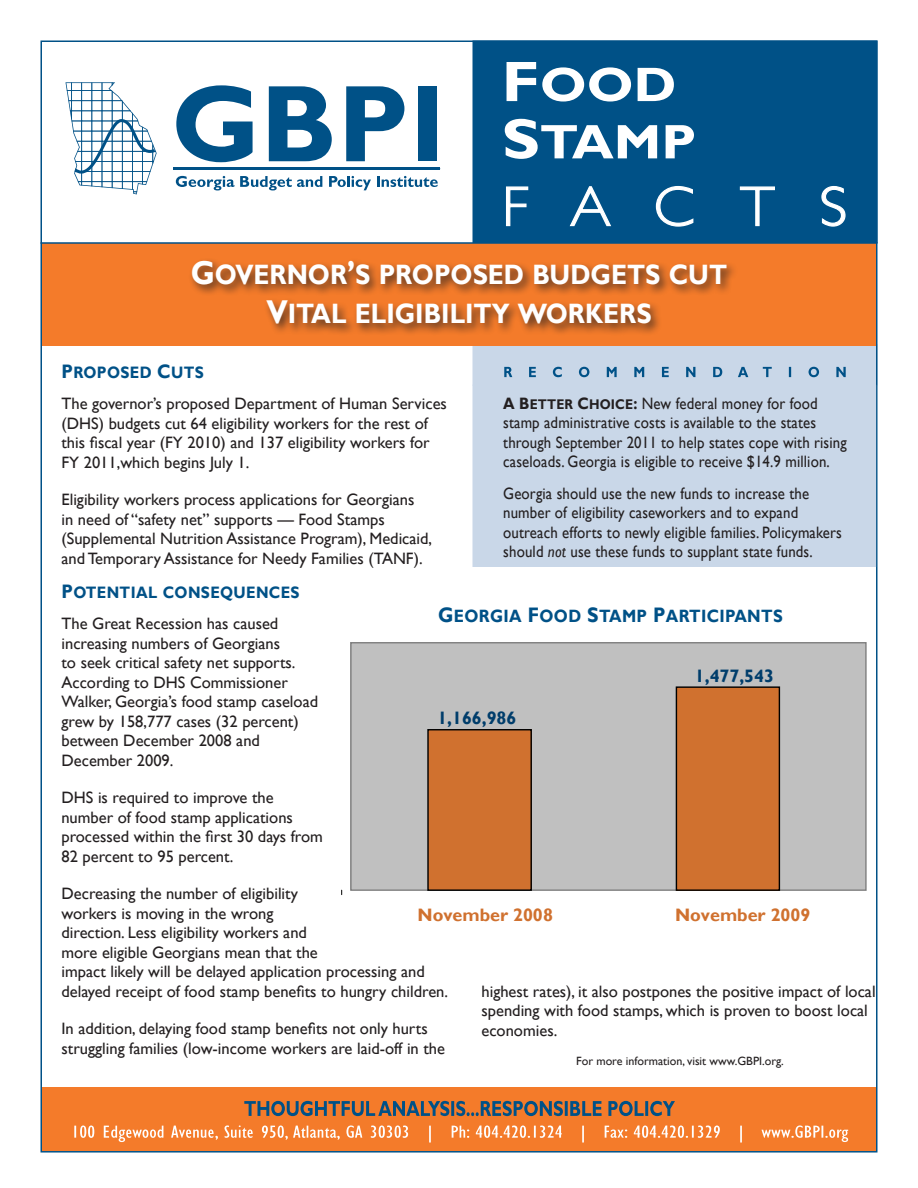
<style>
.page{position:relative;width:918px;height:1188px;background:#fff}
.page>*{position:absolute;margin:0;border:0;box-sizing:border-box;transform-origin:0 0}
.t1{font:48.75px/57.3px "Gill Sans MT Bold SC850";color:#fff;scale:1.1 1}
.Main_Headline{font:28.05px "Gill Sans MT Bold SC850";color:#fff;scale:.9 1}
.t2{font:700 18px "Gill Sans";color:#d0712f}
.t3{font:700 18px "Gill Sans";color:#003d6b}
.Chart_Headline{font:17.85px "Gill Sans MT Bold SC850";letter-spacing:.025em;color:#005187;scale:.9 1}
.Main_Subhead{font:16.65px "Gill Sans MT Bold SC850";letter-spacing:.025em;color:#005187;scale:.9 1}
.Main_Body_Text{font:16.5px/19.5px "Gill Sans";color:#231f20}
.Recommend_Body_Text{font:16.5px/19.5px "Gill Sans";letter-spacing:.01em;color:#231f20;scale:.9 1}
.Main_Body_Text-2{font:12px "Gill Sans";color:#231f20}
.s1{font-size:57.3px}
.s2{font-size:33px}
.s3{font-size:19.5px}
.s4{font-family:"Gill Sans MT Bold SC850"}
.s5{font-family:"Gill Sans MT Bold SC850";font-size:14.1px}
.s6{font-style:italic}
.s7{font-size:21px}
</style>
<div class="page">
<div style="left:472px;top:344px;width:406px;height:41px;background:#c9d7e8"></div>
<div style="left:41px;top:1087px;width:836px;height:63px;background:#f47b2a"></div>
<div style="left:41px;top:243px;width:836px;height:103px;background:#f47b2a"></div>
<svg style="left:176px;top:85px;width:77px;height:77px"></svg>
<svg style="left:269px;top:86px;width:63px;height:75px"></svg>
<svg style="left:346px;top:86px;width:58px;height:75px"></svg>
<div style="left:418px;top:86px;width:19px;height:75px;background:#005187"></div>
<svg style="left:176px;top:176px;width:146px;height:14px"></svg>
<svg style="left:329px;top:176px;width:42px;height:14px"></svg>
<svg style="left:377px;top:176px;width:61px;height:11px"></svg>
<hr style="left:173px;top:167px;width:267px;height:3px;background:#005187">
<svg style="left:65px;top:82px;width:92px;height:112px"></svg>
<hr style="left:40px;top:242px;width:838px;height:2px;background:#005187">
<div style="left:472px;top:40px;width:406px;height:203px;background:#005187;border:2px solid #005187"></div>
<svg style="left:506px;top:186px;width:23px;height:41px"></svg>
<svg style="left:569px;top:186px;width:42px;height:41px"></svg>
<svg style="left:655px;top:185px;width:39px;height:42px"></svg>
<svg style="left:739px;top:186px;width:36px;height:41px"></svg>
<svg style="left:821px;top:185px;width:25px;height:42px"></svg>
<svg style="left:244px;top:1101px;width:431px;height:15px"></svg>
<svg style="left:74px;top:1125px;width:774px;height:18px"></svg>
<svg style="left:504px;top:367px;width:342px;height:10px"></svg>
<div style="left:472px;top:385px;width:404px;height:182px;background:#c9d7e8"></div>
<div style="left:188px;top:257px;width:550px;height:79px;background:#231f20;opacity:.75"></div>
<div style="left:351px;top:643px;width:515px;height:247px;background:#c0c0c0"></div>
<div style="left:350px;top:642px;width:517px;height:249px;border:1px solid #808080"></div>
<div style="left:428px;top:730px;width:103px;height:160px;background:#d0712f"></div>
<div style="left:427px;top:729px;width:105px;height:162px;border:1px solid #000"></div>
<div style="left:676px;top:687px;width:103px;height:203px;background:#d0712f"></div>
<div style="left:676px;top:686px;width:104px;height:205px;border:1px solid #000"></div>
<p class="t1" style="left:502px;top:57px;width:178px"><span class="s1">F</span>OOD<br><span class="s1">S</span>TAMP</p>
<p class="Main_Headline" style="left:191px;top:257px;width:597px"><span class="s2">G</span>OVERNOR<span class="s2">’</span>S PROPOSED BUDGETS CUT</p>
<p class="Main_Headline" style="left:266px;top:297px;width:427px"><span class="s2">V</span>ITAL ELIGIBILITY WORKERS</p>
<p class="Main_Subhead" style="left:61px;top:362px;width:158px"><span class="s3">P</span>ROPOSED <span class="s3">C</span>UTS</p>
<p class="Main_Body_Text" style="left:61px;top:394px;width:387px">The governor’s proposed Department of Human Services (DHS) budgets cut 64 eligibility workers for the rest of this fiscal year (FY 2010) and 137 eligibility workers for FY 2011,which begins July 1.</p>
<p class="Main_Body_Text" style="left:61px;top:490px;width:372px">Eligibility workers process applications for Georgians<br>in need of “safety net” supports — Food Stamps (Supplemental Nutrition Assistance Program), Medicaid, and Temporary Assistance for Needy Families (TANF).</p>
<p class="Main_Subhead" style="left:61px;top:582px;width:265px"><span class="s3">P</span>OTENTIAL CONSEQUENCES</p>
<p class="Main_Body_Text" style="left:61px;top:614px;width:258px">The Great Recession has caused increasing numbers of Georgians<br>to seek critical safety net supports.<br>According to DHS Commissioner<br>Walker, Georgia’s food stamp caseload grew by 158,777 cases (32 percent) between December 2008 and<br>December 2009.</p>
<p class="Main_Body_Text" style="left:61px;top:788px;width:263px">DHS is required to improve the number of food stamp applications processed within the first 30 days from<br>82 percent to 95 percent.</p>
<p class="Main_Body_Text" style="left:61px;top:884px;width:388px">Decreasing the number of eligibility<br>workers is moving in the wrong<br>direction. Less eligibility workers and<br>more eligible Georgians mean that the<br>impact likely will be delayed application processing and delayed receipt of food stamp benefits to hungry children.</p>
<p class="Main_Body_Text" style="left:61px;top:1019px;width:385px">In addition, delaying food stamp benefits not only hurts struggling families (low-income workers are laid-off in the</p>
<p class="Recommend_Body_Text" style="left:503px;top:394px;width:383px"><span class="s4">A B</span><span class="s5">ETTER</span> <span class="s4">C</span><span class="s5">HOICE</span><span class="s4">:</span> New federal money for food stamp administrative costs is available to the states through September 2011 to help states cope with rising caseloads. Georgia is eligible to receive $14.9 million.</p>
<p class="Recommend_Body_Text" style="left:503px;top:484px;width:378px">Georgia should use the new funds to increase the number of eligibility caseworkers and to expand outreach efforts to newly eligible families. Policymakers should <span class="s6">not</span> use these funds to supplant state funds.</p>
<p class="Chart_Headline" style="left:438px;top:605px;width:383px"><span class="s7">G</span>EORGIA <span class="s7">F</span>OOD <span class="s7">S</span>TAMP <span class="s7">P</span>ARTICIPANTS</p>
<p class="t3" style="left:695px;top:665px;width:81px">1,477,543</p>
<p class="t3" style="left:437px;top:707px;width:81px">1,166,986</p>
<p class="t2" style="left:418px;top:905px;width:137px">November 2008</p>
<p class="t2" style="left:675px;top:905px;width:137px">November 2009</p>
<p class="Main_Body_Text" style="left:482px;top:982px;width:396px">highest rates), it also postpones the positive impact of local spending with food stamps, which is proven to boost local economies.</p>
<p class="Main_Body_Text-2" style="left:576px;top:1054px;width:209px">For more information, visit www.GBPI.org.</p>
</div>
